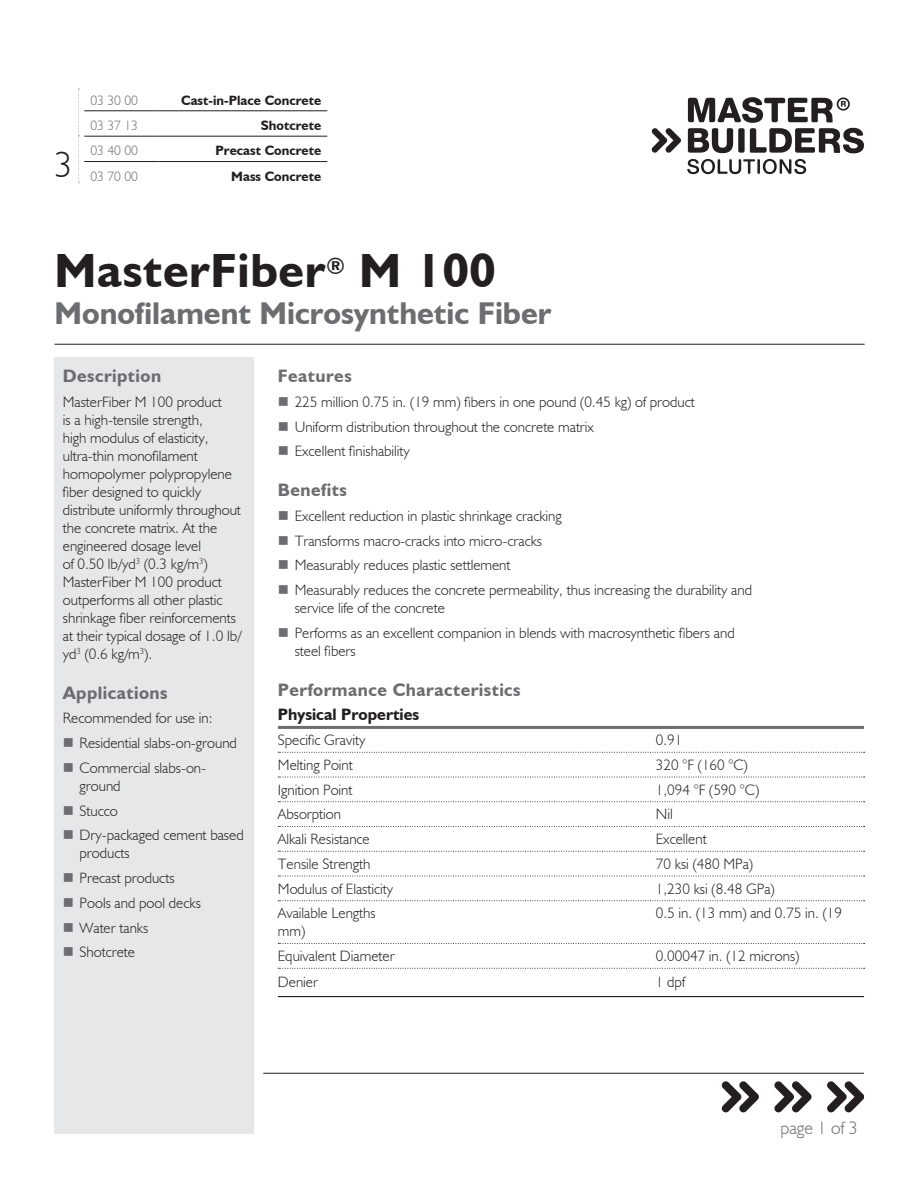
<style>
.page{position:relative;width:918px;height:1188px;background:#fff}
.page>*{position:absolute;margin:0;border:0;box-sizing:border-box;transform-origin:0 0}
.Product_Name{font:700 48px "Humanist 521 BT";letter-spacing:.015em;color:#231f20}
.Large_Numbers_-_Left{font:300 36px "Humanist 521 BT";color:#231f20}
.Gray_Descriptor_Subh{font:700 31.5px "Humanist 521 BT";color:#6c6d70}
.Section_Header{font:700 18px "Humanist 521 BT";letter-spacing:.025em;color:#6c6d70}
.Page_x_of_x{font:300 18px "Humanist 521 BT";color:#6c6d70}
.Table_Title{font:700 16.5px "Humanist 521 BT";color:#231f20}
.Pg__1_Left_Column_Bo{font:300 15px/18px "Humanist 521 BT";color:#231f20}
.Table_Body{font:300 15px "Humanist 521 BT";color:#231f20}
.Body{font:300 15px "Humanist 521 BT";color:#231f20}
.Table_Top_Line_NOT_B{font:300 15px "Humanist 521 BT";color:#231f20}
.Table_Bottom_Line{font:300 15px "Humanist 521 BT";color:#231f20}
.Bold_Description_-_R{font:700 13.5px "Humanist 521 BT";color:#231f20}
.Middle_Numbers_-_Gra{font:300 13.5px "Humanist 521 BT";color:#6c6d70}
</style>
<div class="page">
<hr style="left:55px;top:344px;width:810px;height:1px;background:#231f20">
<div style="left:54px;top:358px;width:200px;height:776px;background:#e6e7e9"></div>
<hr style="left:278px;top:726px;width:586px;height:3px;background:#6c6d70">
<svg style="left:278px;top:752px;width:587px;height:1px"></svg>
<svg style="left:278px;top:777px;width:587px;height:1px"></svg>
<svg style="left:278px;top:801px;width:587px;height:1px"></svg>
<svg style="left:278px;top:826px;width:587px;height:1px"></svg>
<svg style="left:278px;top:851px;width:587px;height:1px"></svg>
<svg style="left:278px;top:876px;width:587px;height:1px"></svg>
<svg style="left:278px;top:900px;width:587px;height:1px"></svg>
<svg style="left:278px;top:943px;width:587px;height:1px"></svg>
<svg style="left:278px;top:968px;width:587px;height:1px"></svg>
<hr style="left:278px;top:996px;width:586px;height:1px;background:#241e1b">
<svg style="left:78px;top:89px;width:2px;height:94px"></svg>
<hr style="left:84px;top:111px;width:75px;height:1px;background:#231f20">
<hr style="left:159px;top:111px;width:168px;height:1px;background:#231f20">
<hr style="left:84px;top:136px;width:75px;height:1px;background:#231f20">
<hr style="left:159px;top:136px;width:168px;height:1px;background:#231f20">
<hr style="left:84px;top:161px;width:75px;height:1px;background:#231f20">
<hr style="left:159px;top:161px;width:168px;height:1px;background:#231f20">
<hr style="left:263px;top:1073px;width:601px;height:1px;background:#231f20">
<svg style="left:687px;top:159px;width:119px;height:15px"></svg>
<svg style="left:652px;top:128px;width:29px;height:25px"></svg>
<svg style="left:688px;top:97px;width:176px;height:56px"></svg>
<svg style="left:722px;top:1081px;width:37px;height:31px"></svg>
<svg style="left:774px;top:1081px;width:38px;height:31px"></svg>
<svg style="left:827px;top:1081px;width:37px;height:31px"></svg>
<p class="Large_Numbers_-_Left" style="left:54px;top:142px;width:20px">3</p>
<p class="Middle_Numbers_-_Gra" style="left:90px;top:92px;width:49px">03 30 00</p>
<p class="Bold_Description_-_R" style="left:181px;top:92px;width:142px">Cast-in-Place Concrete</p>
<p class="Middle_Numbers_-_Gra" style="left:90px;top:117px;width:49px">03 37 13</p>
<p class="Bold_Description_-_R" style="left:261px;top:117px;width:62px">Shotcrete</p>
<p class="Middle_Numbers_-_Gra" style="left:90px;top:142px;width:49px">03 40 00</p>
<p class="Bold_Description_-_R" style="left:216px;top:142px;width:107px">Precast Concrete</p>
<p class="Middle_Numbers_-_Gra" style="left:90px;top:168px;width:49px">03 70 00</p>
<p class="Bold_Description_-_R" style="left:231px;top:168px;width:92px">Mass Concrete</p>
<p class="Product_Name" style="left:55px;top:240px;width:443px">MasterFiber<sup>®</sup> M 100</p>
<p class="Gray_Descriptor_Subh" style="left:55px;top:294px;width:498px">Monofilament Microsynthetic Fiber</p>
<p class="Section_Header" style="left:63px;top:365px;width:100px">Description</p>
<p class="Pg__1_Left_Column_Bo" style="left:63px;top:392px;width:180px">MasterFiber M 100 product<br>is a high-tensile strength,<br>high modulus of elasticity, ultra-thin monofilament homopolymer polypropylene fiber designed to quickly distribute uniformly throughout the concrete matrix. At the engineered dosage level<br>of 0.50 lb/yd<sup>3</sup> (0.3 kg/m<sup>3</sup>)<br>MasterFiber M 100 product outperforms all other plastic shrinkage fiber reinforcements at their typical dosage of 1.0 lb/ yd<sup>3</sup> (0.6 kg/m<sup>3</sup>).</p>
<p class="Section_Header" style="left:63px;top:681px;width:106px">Applications</p>
<p class="Body" style="left:63px;top:709px;width:151px">Recommended for use in:</p>
<p class="Pg__1_Left_Column_Bo" style="left:80px;top:734px;width:159px">Residential slabs-on-ground</p>
<p class="Pg__1_Left_Column_Bo" style="left:80px;top:758px;width:128px">Commercial slabs-on&shy;ground</p>
<p class="Pg__1_Left_Column_Bo" style="left:80px;top:801px;width:40px">Stucco</p>
<p class="Pg__1_Left_Column_Bo" style="left:80px;top:826px;width:166px">Dry-packaged cement based products</p>
<p class="Pg__1_Left_Column_Bo" style="left:80px;top:869px;width:96px">Precast products</p>
<p class="Pg__1_Left_Column_Bo" style="left:80px;top:893px;width:123px">Pools and pool decks</p>
<p class="Pg__1_Left_Column_Bo" style="left:80px;top:918px;width:70px">Water tanks</p>
<p class="Pg__1_Left_Column_Bo" style="left:80px;top:943px;width:57px">Shotcrete</p>
<p class="Section_Header" style="left:278px;top:365px;width:75px">Features</p>
<p class="Pg__1_Left_Column_Bo" style="left:295px;top:392px;width:402px">225 million 0.75 in. (19 mm) fibers in one pound (0.45 kg) of product</p>
<p class="Pg__1_Left_Column_Bo" style="left:295px;top:417px;width:301px">Uniform distribution throughout the concrete matrix</p>
<p class="Pg__1_Left_Column_Bo" style="left:295px;top:442px;width:117px">Excellent finishability</p>
<p class="Section_Header" style="left:278px;top:479px;width:70px">Benefits</p>
<p class="Pg__1_Left_Column_Bo" style="left:295px;top:506px;width:269px">Excellent reduction in plastic shrinkage cracking</p>
<p class="Pg__1_Left_Column_Bo" style="left:295px;top:531px;width:249px">Transforms macro-cracks into micro-cracks</p>
<p class="Pg__1_Left_Column_Bo" style="left:295px;top:556px;width:217px">Measurably reduces plastic settlement</p>
<p class="Pg__1_Left_Column_Bo" style="left:295px;top:581px;width:459px">Measurably reduces the concrete permeability, thus increasing the durability and service life of the concrete</p>
<p class="Pg__1_Left_Column_Bo" style="left:295px;top:623px;width:442px">Performs as an excellent companion in blends with macrosynthetic fibers and steel fibers</p>
<p class="Section_Header" style="left:278px;top:678px;width:244px">Performance Characteristics</p>
<p class="Table_Title" style="left:278px;top:704px;width:143px">Physical Properties</p>
<p class="Table_Top_Line_NOT_B" style="left:278px;top:731px;width:89px">Specific Gravity</p>
<p class="Table_Top_Line_NOT_B" style="left:656px;top:731px;width:28px">0.91</p>
<p class="Table_Body" style="left:278px;top:756px;width:76px">Melting Point</p>
<p class="Table_Body" style="left:656px;top:756px;width:93px">320 °F (160 °C)</p>
<p class="Table_Body" style="left:278px;top:780px;width:76px">Ignition Point</p>
<p class="Table_Body" style="left:656px;top:780px;width:105px">1,094 °F (590 °C)</p>
<p class="Table_Body" style="left:278px;top:805px;width:65px">Absorption</p>
<p class="Table_Body" style="left:656px;top:805px;width:18px">Nil</p>
<p class="Table_Body" style="left:278px;top:830px;width:93px">Alkali Resistance</p>
<p class="Table_Body" style="left:656px;top:830px;width:52px">Excellent</p>
<p class="Table_Body" style="left:278px;top:855px;width:94px">Tensile Strength</p>
<p class="Table_Body" style="left:656px;top:855px;width:99px">70 ksi (480 MPa)</p>
<p class="Table_Body" style="left:278px;top:879px;width:117px">Modulus of Elasticity</p>
<p class="Table_Body" style="left:656px;top:879px;width:120px">1,230 ksi (8.48 GPa)</p>
<p class="Table_Body" style="left:278px;top:904px;width:99px">Available Lengths</p>
<p class="Table_Body" style="left:656px;top:904px;width:188px">0.5 in. (13 mm) and 0.75 in. (19</p>
<p class="Table_Body" style="left:278px;top:922px;width:29px">mm)</p>
<p class="Table_Body" style="left:278px;top:947px;width:118px">Equivalent Diameter</p>
<p class="Table_Body" style="left:656px;top:947px;width:145px">0.00047 in. (12 microns)</p>
<p class="Table_Bottom_Line" style="left:278px;top:973px;width:42px">Denier</p>
<p class="Table_Bottom_Line" style="left:656px;top:973px;width:31px">1 dpf</p>
<p class="Page_x_of_x" style="left:781px;top:1117px;width:79px">page 1 of 3</p>
</div>
